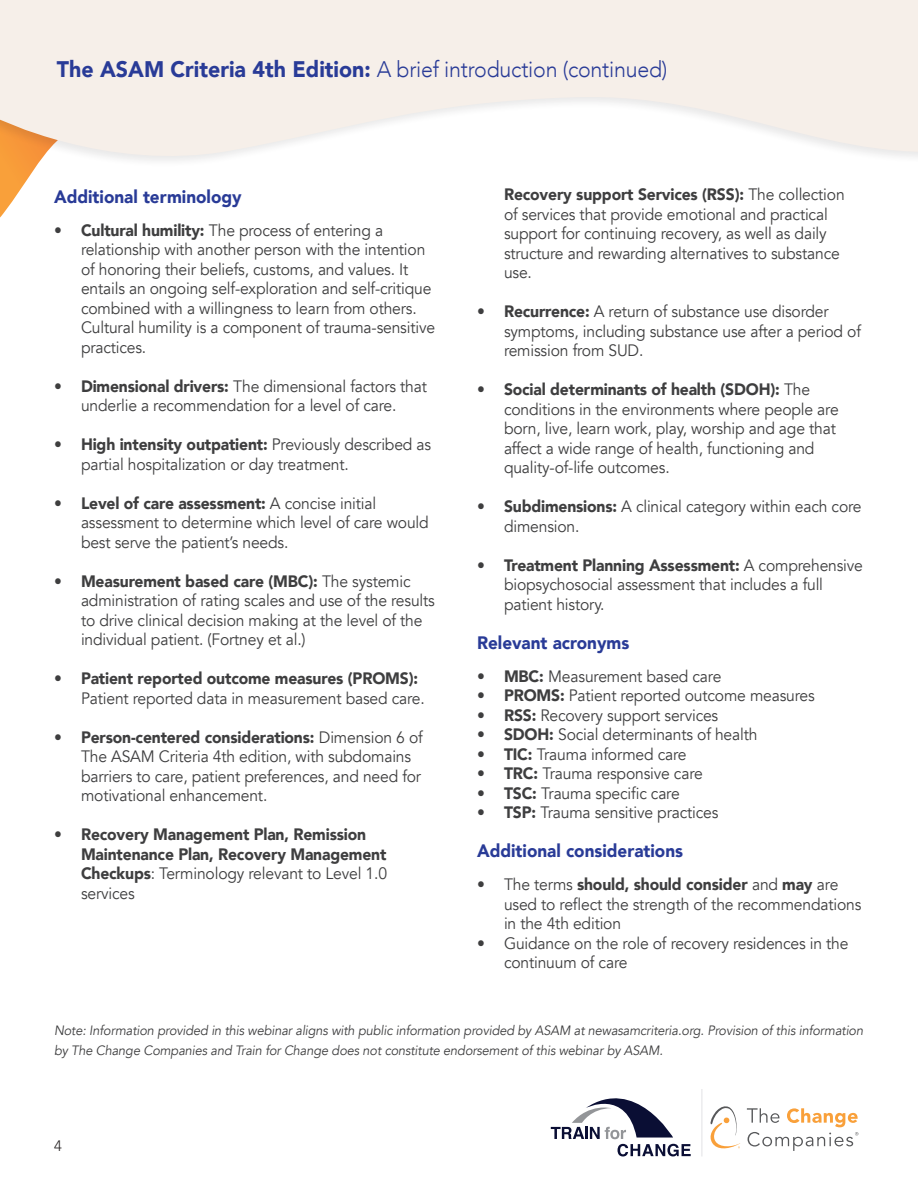
<style>
.page{position:relative;width:918px;height:1188px;background:#fff}
.page>*{position:absolute;margin:0;border:0;box-sizing:border-box;transform-origin:0 0}
.Subhead_2{font:300 22.5px "Avenir";letter-spacing:-.01em;color:#293b97;scale:.95 1}
.Subhead_2-2{font:900 18px "Avenir";color:#293b97;scale:.95 1}
.t1{font:16.5px/19.5px "Avenir";letter-spacing:-.01em;color:#3e3e3f;scale:.95 1}
.t2{font:900 16.5px/19.5px "Avenir";letter-spacing:-.01em;color:#3e3e3f;scale:.95 1}
.t3{font:300 15px "Avenir LT Std";color:#231f20}
.Subhead_2-3{font:italic 13.5px/19.5px "Avenir";letter-spacing:-.01em;color:#3e3e3f;scale:.95 1}
.s1{font-weight:900}
.s2{font-weight:400}
</style>
<div class="page">
<svg style="left:0;top:173px;width:32px;height:45px"></svg>
<svg style="left:0;top:0;width:918px;height:173px;fill:#f6efe9"></svg>
<svg style="left:747px;top:1108px;width:111px;height:43px"></svg>
<svg style="left:711px;top:1106px;width:29px;height:43px"></svg>
<svg style="left:551px;top:1098px;width:140px;height:58px"></svg>
<hr style="left:701px;top:1089px;width:2px;height:67px;background:#ececee">
<p class="Subhead_2" style="left:57px;top:55px;width:644px"><span class="s1">The ASAM Criteria 4th Edition:</span> A brief introduction (continued)</p>
<p class="Subhead_2-2" style="left:54px;top:181px;width:199px">Additional terminology</p>
<p class="t1" style="left:81px;top:221px;width:374px;text-indent:-27px"><span class="s1">• Cultural humility:</span> The process of entering a relationship with another person with the intention of honoring their beliefs, customs, and values. It entails an ongoing self-exploration and self-critique combined with a willingness to learn from others.<br>Cultural humility is a component of trauma-sensitive practices.</p>
<p class="t1" style="left:54px;top:377px;width:394px;text-align:center"><span class="s1">• Dimensional drivers:</span> The dimensional factors that underlie a recommendation for a level of care.</p>
<p class="t1" style="left:81px;top:435px;width:370px;text-indent:-27px"><span class="s1">• High intensity outpatient:</span> Previously described as partial hospitalization or day treatment.</p>
<p class="t1" style="left:81px;top:494px;width:368px;text-indent:-27px"><span class="s1">• Level of care assessment:</span> A concise initial assessment to determine which level of care would best serve the patient’s needs.</p>
<p class="t1" style="left:81px;top:572px;width:374px;text-indent:-27px"><span class="s1">• Measurement based care (MBC):</span> The systemic administration of rating scales and use of the results to drive clinical decision making at the level of the individual patient. (Fortney et al.)</p>
<p class="t1" style="left:81px;top:669px;width:363px;text-indent:-27px"><span class="s1">• Patient reported outcome measures (PROMS):<br></span>Patient reported data in measurement based care.</p>
<p class="t1" style="left:81px;top:728px;width:361px;text-indent:-27px"><span class="s1">• Person-centered considerations:</span> Dimension 6 of The ASAM Criteria 4th edition, with subdomains barriers to care, patient preferences, and need for motivational enhancement.</p>
<p class="t2" style="left:81px;top:824px;width:324px;text-indent:-27px">• Recovery Management Plan, Remission Maintenance Plan, Recovery Management Checkups<span class="s2">: Terminology relevant to Level 1.0 services</span></p>
<p class="t1" style="left:504px;top:185px;width:360px"><span class="s1">Recovery support Services (RSS):</span> The collection of services that provide emotional and practical support for continuing recovery, as well as daily structure and rewarding alternatives to substance use.</p>
<p class="t1" style="left:504px;top:302px;width:377px;text-indent:-27px"><span class="s1">• Recurrence:</span> A return of substance use disorder symptoms, including substance use after a period of remission from SUD.</p>
<p class="t1" style="left:504px;top:380px;width:354px;text-indent:-27px"><span class="s1">• Social determinants of health (SDOH):</span> The conditions in the environments where people are born, live, learn work, play, worship and age that affect a wide range of health, functioning and quality-of-life outcomes.</p>
<p class="t1" style="left:504px;top:497px;width:378px;text-indent:-27px"><span class="s1">• Subdimensions:</span> A clinical category within each core dimension.</p>
<p class="t1" style="left:504px;top:555px;width:379px;text-indent:-27px"><span class="s1">• Treatment Planning Assessment:</span> A comprehensive biopsychosocial assessment that includes a full patient history.</p>
<p class="Subhead_2-2" style="left:477px;top:627px;width:162px">Relevant acronyms</p>
<p class="t1" style="left:477px;top:666px;width:259px"><span class="s1">• MBC:</span> Measurement based care</p>
<p class="t1" style="left:477px;top:686px;width:357px"><span class="s1">• PROMS:</span> Patient reported outcome measures</p>
<p class="t1" style="left:477px;top:705px;width:256px"><span class="s1">• RSS:</span> Recovery support services</p>
<p class="t1" style="left:477px;top:725px;width:297px"><span class="s1">• SDOH:</span> Social determinants of health</p>
<p class="t1" style="left:477px;top:744px;width:222px"><span class="s1">• TIC:</span> Trauma informed care</p>
<p class="t1" style="left:477px;top:764px;width:239px"><span class="s1">• TRC:</span> Trauma responsive care</p>
<p class="t1" style="left:477px;top:783px;width:215px"><span class="s1">• TSC:</span> Trauma specific care</p>
<p class="t1" style="left:477px;top:803px;width:256px"><span class="s1">• TSP:</span> Trauma sensitive practices</p>
<p class="Subhead_2-2" style="left:477px;top:835px;width:219px">Additional considerations</p>
<p class="t1" style="left:504px;top:875px;width:378px;text-indent:-27px">• The terms <span class="s1">should, should consider</span> and <span class="s1">may</span> are used to reflect the strength of the recommendations in the 4th edition</p>
<p class="t1" style="left:504px;top:933px;width:364px;text-indent:-27px">• Guidance on the role of recovery residences in the continuum of care</p>
<p class="Subhead_2-3" style="left:54px;top:1021px;width:853px">Note: Information provided in this webinar aligns with public information provided by ASAM at newasamcriteria.org. Provision of this information by The Change Companies and Train for Change does not constitute endorsement of this webinar by ASAM.</p>
<p class="t3" style="left:54px;top:1137px;width:9px">4</p>
</div>
